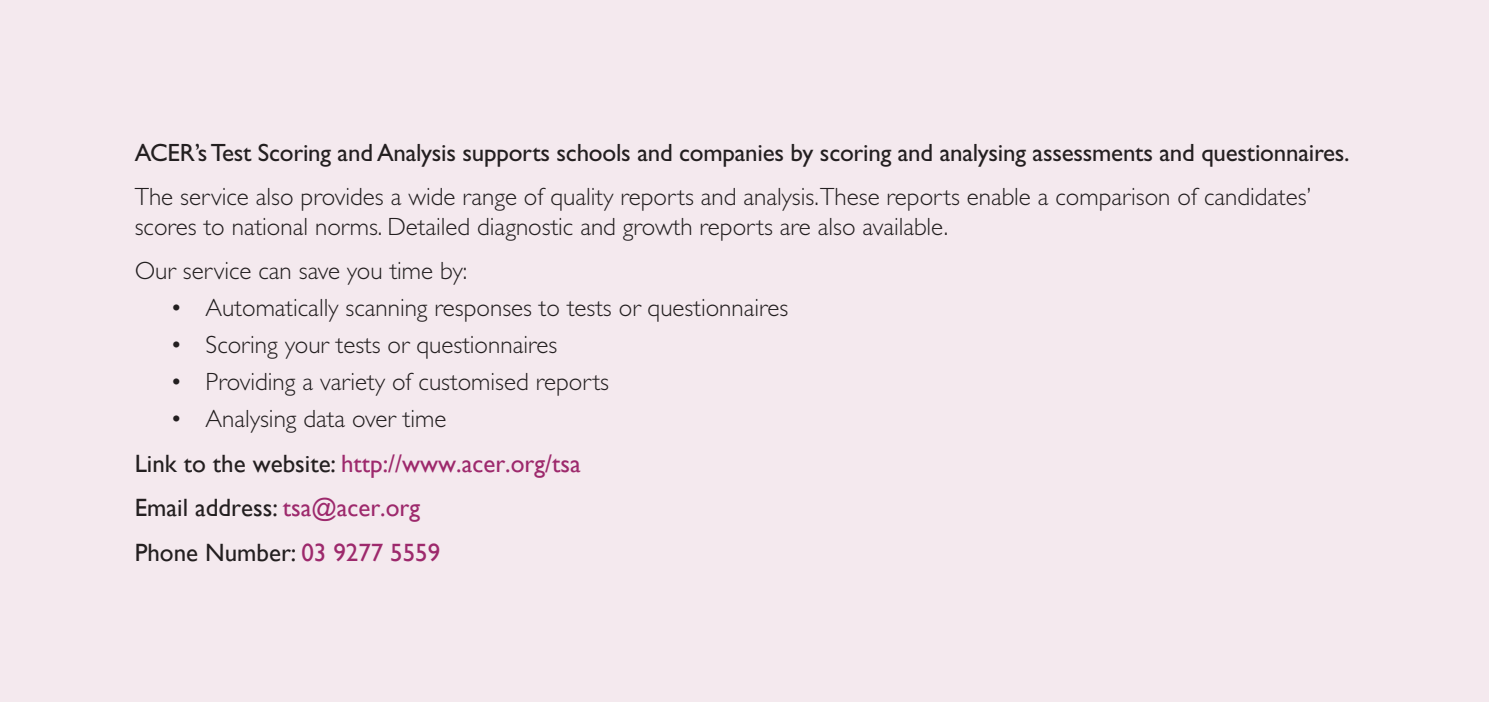
<style>
.page{position:relative;width:1489px;height:702px;background:#fff}
.page>*{position:absolute;margin:0;border:0;box-sizing:border-box;transform-origin:0 0}
.t1{font:300 25px/30px "Gill Sans";color:#231f20}
.t2{font:25px/44.2px "Gill Sans";color:#9d296c}
.t3{font:25px "Gill Sans";letter-spacing:-.01em;color:#231f20}
.s1{font-weight:300;color:#231f20}
.s2{color:#231f20}
</style>
<div class="page">
<div style="left:0;top:0;width:1488px;height:702px;background:#f4e9ee"></div>
<p class="t3" style="left:135px;top:138px;width:1216px">ACER’s Test Scoring and Analysis supports schools and companies by scoring and analysing assessments and questionnaires.</p>
<p class="t1" style="left:135px;top:182px;width:1177px">The service also provides a wide range of quality reports and analysis.These reports enable a comparison of candidates’ scores to national norms. Detailed diagnostic and growth reports are also available.</p>
<p class="t1" style="left:135px;top:256px;width:334px">Our service can save you time by:</p>
<p class="t1" style="left:170px;top:293px;width:619px">• Automatically scanning responses to tests or questionnaires</p>
<p class="t1" style="left:170px;top:330px;width:388px">• Scoring your tests or questionnaires</p>
<p class="t1" style="left:170px;top:367px;width:440px">• Providing a variety of customised reports</p>
<p class="t2" style="left:135px;top:397px;width:447px;text-indent:35px"><span class="s1">• Analysing data over time<br></span><span class="s2">Link to the website:</span> http://www.acer.org/tsa<br><span class="s2">Email address:</span> tsa@acer.org<br><span class="s2">Phone Number:</span> 03 9277 5559</p>
</div>
